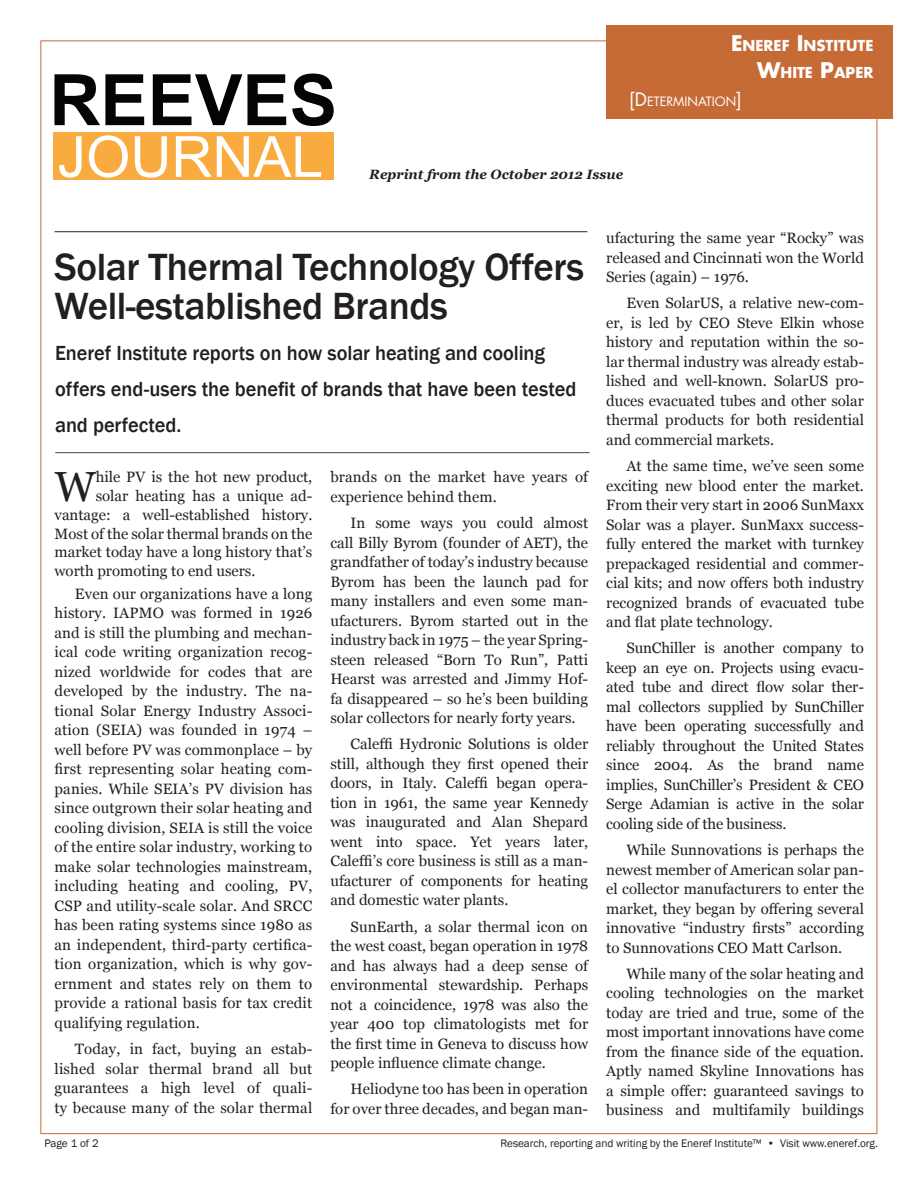
<style>
.page{position:relative;width:918px;height:1188px;background:#fff}
.page>*{position:absolute;margin:0;border:0;box-sizing:border-box;transform-origin:0 0}
.t1{font:700 108.9px "Browallia New";color:#040503}
.t2{font:87.15px "Browallia New";color:#fff}
.Body_copy_1{font:42px "Georgia";color:#231f20}
.Heading_1{font:500 39px/39px "Franklin Gothic";letter-spacing:-.01em;color:#231f20}
.Subhead{font:500 21px/36px "Franklin Gothic";letter-spacing:-.005em;color:#231f20}
.Body_copy_2{font:15px/19.5px "Georgia";color:#231f20;text-align:justify}
.Body_copy_1-2{font:15px "Georgia";color:#231f20}
.t3{font:700 14.7px "Futura";color:#fff}
.Permission_line{font:italic 700 13.5px "Georgia";color:#231f20}
.t4{font:12.6px "Futura";color:#fff}
.Copyright{font:11.25px "Franklin Gothic";letter-spacing:-.005em;color:#231f20}
.Page_number{font:11.25px "Franklin Gothic";letter-spacing:-.005em;color:#231f20}
.s1{font-size:21px}
.s2{font-size:18px}
</style>
<div class="page">
<div style="left:606px;top:26px;width:287px;height:93px;background:#c66b35"></div>
<hr style="left:55px;top:452px;width:535px;height:1px;background:#57585a">
<hr style="left:55px;top:231px;width:532px;height:1px;background:#3e3e3f">
<div style="left:53px;top:132px;width:280px;height:48px;background:#faab40"></div>
<p class="t1" style="left:49px;top:30px;width:290px">REEVES</p>
<p class="t2" style="left:58px;top:102px;width:267px">JOURNAL</p>
<p class="t3" style="left:731px;top:35px;width:142px"><span class="s1">E</span>NEREF <span class="s1">I</span>NSTITUTE</p>
<p class="t3" style="left:757px;top:63px;width:118px"><span class="s1">W</span>HITE <span class="s1">P</span>APE R</p>
<p class="t4" style="left:629px;top:94px;width:114px"><span class="s2">[D</span>ETERMINATION<span class="s2">]</span></p>
<p class="Permission_line" style="left:369px;top:166px;width:256px">Reprint from the October 2012 Issue</p>
<p class="Heading_1" style="left:55px;top:247px;width:531px">Solar Thermal Technology Offers<br>Well-established Brands</p>
<p class="Subhead" style="left:55px;top:335px;width:523px">Eneref Institute reports on how solar heating and cooling offers end-users the benefit of brands that have been tested and perfected.</p>
<p class="Body_copy_1" style="left:55px;top:461px;width:43px">W</p>
<p class="Body_copy_1-2" style="left:96px;top:468px;width:218px">hile PV is the hot new product,</p>
<p class="Body_copy_2" style="left:330px;top:468px;width:259px">brands on the market have years of experience behind them.</p>
<p class="Body_copy_2" style="left:330px;top:513px;width:259px;text-indent:20px">In some ways you could almost call Billy Byrom (founder of AET), the grandfather of today’s industry because Byrom has been the launch pad for many installers and even some man&shy;ufacturers. Byrom started out in the industry back in 1975 – the year Spring&shy;steen released “Born To Run”, Patti Hearst was arrested and Jimmy Hof&shy;fa disappeared – so he’s been building solar collectors for nearly forty years.</p>
<p class="Body_copy_2" style="left:330px;top:735px;width:259px;text-indent:20px">Caleffi Hydronic Solutions is older still, although they first opened their doors, in Italy. Caleffi began opera&shy;tion in 1961, the same year Kennedy was inaugurated and Alan Shepard went into space. Yet years later, Caleffi’s core business is still as a man&shy;ufacturer of components for heating and domestic water plants.</p>
<p class="Body_copy_2" style="left:330px;top:917px;width:259px;text-indent:20px">SunEarth, a solar thermal icon on the west coast, began operation in 1978 and has always had a deep sense of environmental stewardship. Perhaps not a coincidence, 1978 was also the year 400 top climatologists met for the first time in Geneva to discuss how people influence climate change.</p>
<p class="Body_copy_2" style="left:330px;top:1080px;width:259px;text-align:right">Heliodyne too has been in operation for over three decades, and began man-</p>
<p class="Body_copy_1-2" style="left:96px;top:487px;width:218px">solar heating has a unique ad-</p>
<p class="Body_copy_1-2" style="left:55px;top:506px;width:259px">vantage: a well-established history.</p>
<p class="Body_copy_1-2" style="left:55px;top:524px;width:259px">Most of the solar thermal brands on the</p>
<p class="Body_copy_1-2" style="left:55px;top:543px;width:259px">market today have a long history that’s</p>
<p class="Body_copy_1-2" style="left:55px;top:562px;width:202px">worth promoting to end users.</p>
<p class="Body_copy_2" style="left:55px;top:584px;width:259px;text-indent:20px">Even our organizations have a long history. IAPMO was formed in 1926 and is still the plumbing and mechan&shy;ical code writing organization recog&shy;nized worldwide for codes that are developed by the industry. The na&shy;tional Solar Energy Industry Associ&shy;ation (SEIA) was founded in 1974 – well before PV was commonplace – by first representing solar heating com&shy;panies. While SEIA’s PV division has since outgrown their solar heating and cooling division, SEIA is still the voice of the entire solar industry, working to make solar technologies mainstream, including heating and cooling, PV, CSP and utility-scale solar. And SRCC has been rating systems since 1980 as an independent, third-party certifica&shy;tion organization, which is why gov&shy;ernment and states rely on them to provide a rational basis for tax credit qualifying regulation.</p>
<p class="Body_copy_2" style="left:55px;top:1039px;width:259px;text-indent:20px">Today, in fact, buying an estab&shy;lished solar thermal brand all but guarantees a high level of quali&shy;ty because many of the solar thermal</p>
<p class="Body_copy_2" style="left:606px;top:229px;width:259px">ufacturing the same year “Rocky” was released and Cincinnati won the World Series (again) – 1976.</p>
<p class="Body_copy_2" style="left:606px;top:294px;width:259px;text-indent:20px">Even SolarUS, a relative new-com&shy;er, is led by CEO Steve Elkin whose history and reputation within the so&shy;lar thermal industry was already estab&shy;lished and well-known. SolarUS pro&shy;duces evacuated tubes and other solar thermal products for both residential and commercial markets.</p>
<p class="Body_copy_2" style="left:606px;top:457px;width:259px;text-indent:20px">At the same time, we’ve seen some exciting new blood enter the market.<br>From their very start in 2006 SunMaxx Solar was a player. SunMaxx success&shy;fully entered the market with turnkey prepackaged residential and commer&shy;cial kits; and now offers both industry recognized brands of evacuated tube and flat plate technology.</p>
<p class="Body_copy_2" style="left:606px;top:639px;width:259px;text-indent:20px">SunChiller is another company to keep an eye on. Projects using evacu&shy;ated tube and direct flow solar ther&shy;mal collectors supplied by SunChiller have been operating successfully and reliably throughout the United States since 2004. As the brand name implies, SunChiller’s President &amp; CEO Serge Adamian is active in the solar cooling side of the business.</p>
<p class="Body_copy_2" style="left:606px;top:841px;width:259px;text-indent:20px">While Sunnovations is perhaps the newest member of American solar pan&shy;el collector manufacturers to enter the market, they began by offering several innovative “industry firsts” according to Sunnovations CEO Matt Carlson.</p>
<p class="Body_copy_2" style="left:606px;top:964px;width:259px;text-indent:20px">While many of the solar heating and cooling technologies on the market today are tried and true, some of the most important innovations have come from the finance side of the equation.<br>Aptly named Skyline Innovations has a simple offer: guaranteed savings to business and multifamily buildings</p>
<p class="Page_number" style="left:44px;top:1136px;width:56px">Page 1 of 2</p>
<p class="Copyright" style="left:501px;top:1136px;width:379px">Research, reporting and writing by the Eneref Institute™ • Visit www.eneref.org.</p>
</div>
